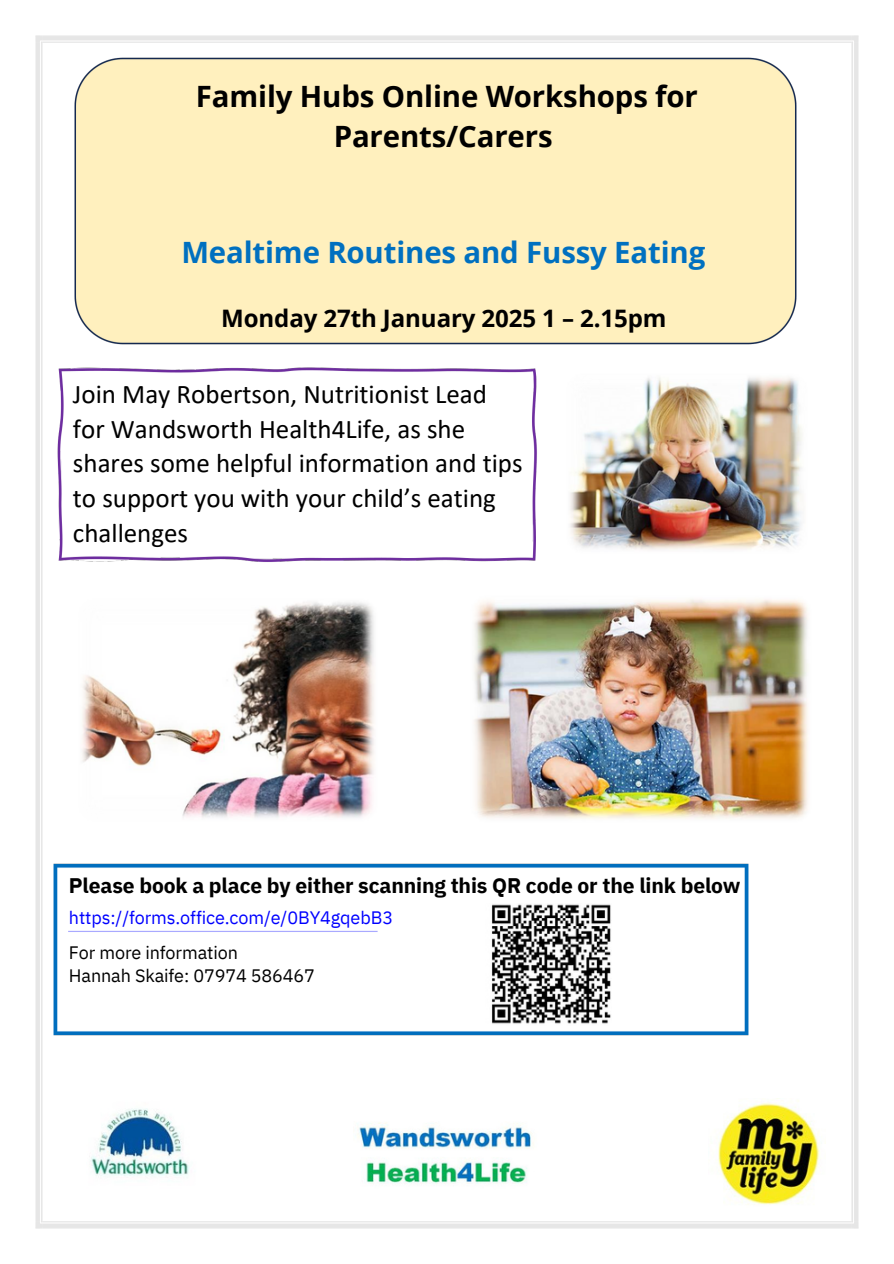
<style>
.page{position:relative;width:894px;height:1264px;background:#fff}
.page>*{position:absolute;margin:0;border:0;box-sizing:border-box;transform-origin:0 0}
.t1{font:700 29.4px/40px "Open Sans";letter-spacing:-.005em;color:#000;text-align:center}
.t2{font:700 29.4px "Open Sans";letter-spacing:-.005em;color:#0070c0}
.t3{font:27px/34.8px "Calibri";color:#000}
.t4{font:700 24px "Open Sans";letter-spacing:-.005em;color:#000}
.t5{font:700 21px "IBM Plex Sans";letter-spacing:-.005em;color:#000}
.t6{font:18px/34.8px "IBM Plex Sans";letter-spacing:-.005em;color:#00f}
.t7{font:18px "IBM Plex Sans";letter-spacing:-.005em;color:#000}
.s1{color:#000}
</style>
<div class="page">
<img style="left:35px;top:35px;width:824px;height:1194px">
<p class="t1" style="left:196px;top:75px;width:503px">Family Hubs Online Workshops for<br>Parents/Carers</p>
<h1 class="t2" style="left:181px;top:232px;width:525px">Mealtime Routines and Fussy Eating</h1>
<h1 class="t4" style="left:221px;top:302px;width:447px">Monday 27th January 2025 1 – 2.15pm</h1>
<p class="t3" style="left:73px;top:378px;width:451px">Join May Robertson, Nutritionist Lead for Wandsworth Health4Life, as she shares some helpful information and tips to support you with your child’s eating challenges</p>
<h1 class="t5" style="left:69px;top:871px;width:673px">Please book a place by either scanning this QR code or the link below</h1>
<p class="t6" style="left:69px;top:899px;width:325px">https://forms.office.com/e/0BY4gqebB3<br><span class="s1">For more information</span></p>
<h2 class="t7" style="left:69px;top:963px;width:247px">Hannah Skaife: 07974 586467</h2>
</div>
